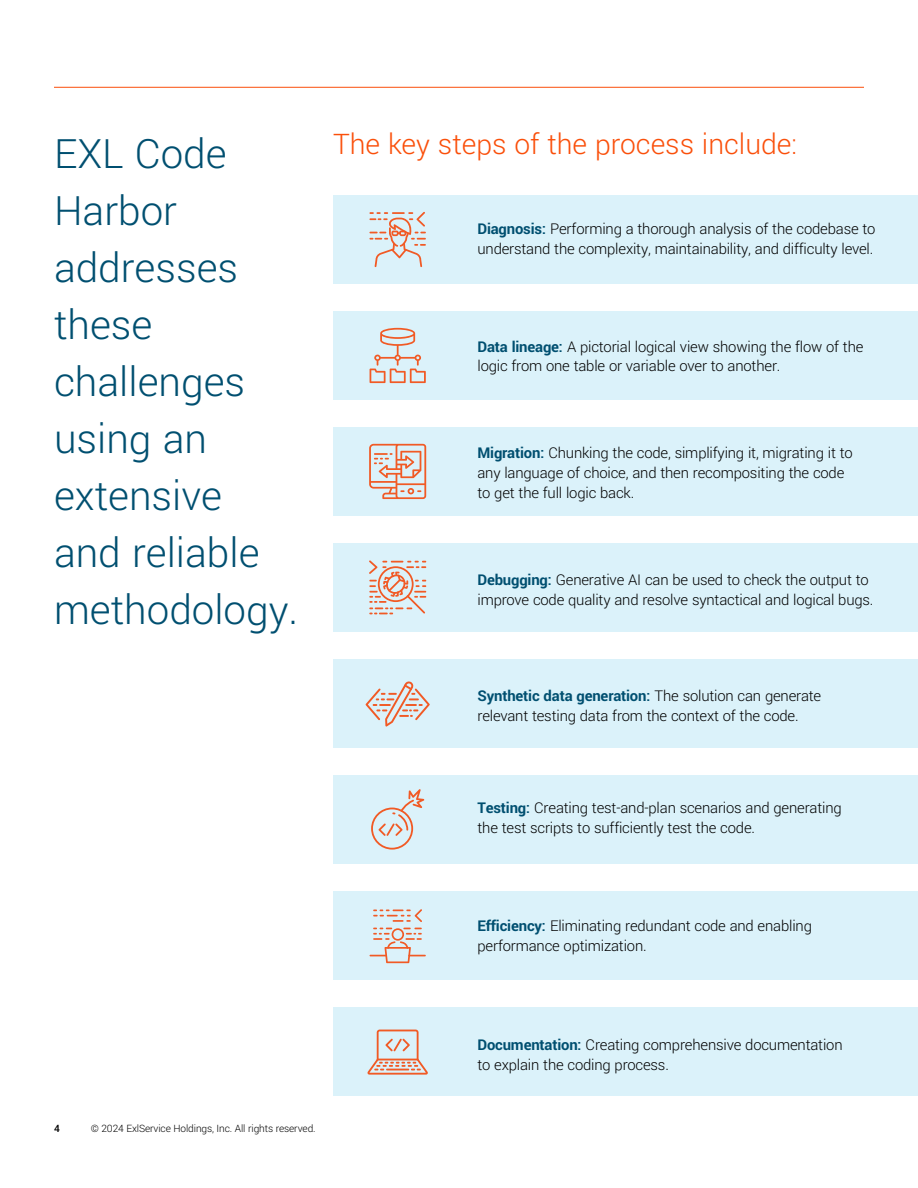
<style>
.page{position:relative;width:918px;height:1188px;background:#fff}
.page>*{position:absolute;margin:0;border:0;box-sizing:border-box;transform-origin:0 0}
.t1{font:300 45px/57px "Yantramanav";color:#004f70}
.t2{font:300 31.5px "Yantramanav";color:#fa4f0a}
.t3{font:300 16.5px/19.8px "Yantramanav";letter-spacing:-.01em;color:#000}
.t4{font:300 11.25px "Yantramanav";letter-spacing:-.01em;color:#000}
.t5{font:500 11.25px "Yantramanav";color:#000}
.s1{font-weight:700;color:#004f70}
</style>
<div class="page">
<div style="left:333px;top:311px;width:585px;height:88px;background:#dbf2fa"></div>
<div style="left:333px;top:195px;width:585px;height:89px;background:#dbf2fa"></div>
<div style="left:333px;top:427px;width:585px;height:88px;background:#dbf2fa"></div>
<div style="left:333px;top:543px;width:585px;height:88px;background:#dbf2fa"></div>
<div style="left:333px;top:775px;width:585px;height:88px;background:#dbf2fa"></div>
<div style="left:333px;top:659px;width:585px;height:88px;background:#dbf2fa"></div>
<div style="left:333px;top:891px;width:585px;height:88px;background:#dbf2fa"></div>
<div style="left:333px;top:1007px;width:585px;height:88px;background:#dbf2fa"></div>
<svg style="left:369px;top:212px;width:57px;height:55px"></svg>
<svg style="left:370px;top:328px;width:56px;height:55px"></svg>
<svg style="left:369px;top:444px;width:57px;height:55px"></svg>
<svg style="left:369px;top:560px;width:57px;height:54px"></svg>
<svg style="left:366px;top:681px;width:64px;height:46px"></svg>
<svg style="left:373px;top:909px;width:49px;height:13px"></svg>
<svg style="left:370px;top:928px;width:56px;height:35px"></svg>
<svg style="left:367px;top:1030px;width:61px;height:45px"></svg>
<svg style="left:371px;top:789px;width:53px;height:61px"></svg>
<hr style="left:54px;top:87px;width:810px;height:1px;background:#fb4e0b">
<h1 class="t1" style="left:54px;top:125px;width:246px">EXL Code<br>Harbor addresses these challenges using an extensive and reliable methodology.</h1>
<h2 class="t2" style="left:333px;top:125px;width:466px">The key steps of the process include:</h2>
<p class="t3" style="left:477px;top:219px;width:400px"><span class="s1">Diagnosis:</span> Performing a thorough analysis of the codebase to understand the complexity, maintainability, and difficulty level.</p>
<p class="t3" style="left:477px;top:337px;width:387px"><span class="s1">Data lineage:</span> A pictorial logical view showing the flow of the logic from one table or variable over to another.</p>
<p class="t3" style="left:477px;top:443px;width:377px"><span class="s1">Migration:</span> Chunking the code, simplifying it, migrating it to any language of choice, and then recompositing the code to get the full logic back.</p>
<p class="t3" style="left:477px;top:570px;width:398px"><span class="s1">Debugging:</span> Generative AI can be used to check the output to improve code quality and resolve syntactical and logical bugs.</p>
<p class="t3" style="left:477px;top:686px;width:345px"><span class="s1">Synthetic data generation:</span> The solution can generate relevant testing data from the context of the code.</p>
<p class="t3" style="left:477px;top:798px;width:366px"><span class="s1">Testing:</span> Creating test-and-plan scenarios and generating the test scripts to sufficiently test the code.</p>
<p class="t3" style="left:477px;top:916px;width:336px"><span class="s1">Efficiency:</span> Eliminating redundant code and enabling performance optimization.</p>
<p class="t5" style="left:54px;top:1121px;width:7px">4</p>
<p class="t4" style="left:91px;top:1122px;width:226px">© 2024 ExlService Holdings, Inc. All rights reserved.</p>
<p class="t3" style="left:477px;top:1035px;width:367px"><span class="s1">Documentation:</span> Creating comprehensive documentation to explain the coding process.</p>
</div>
